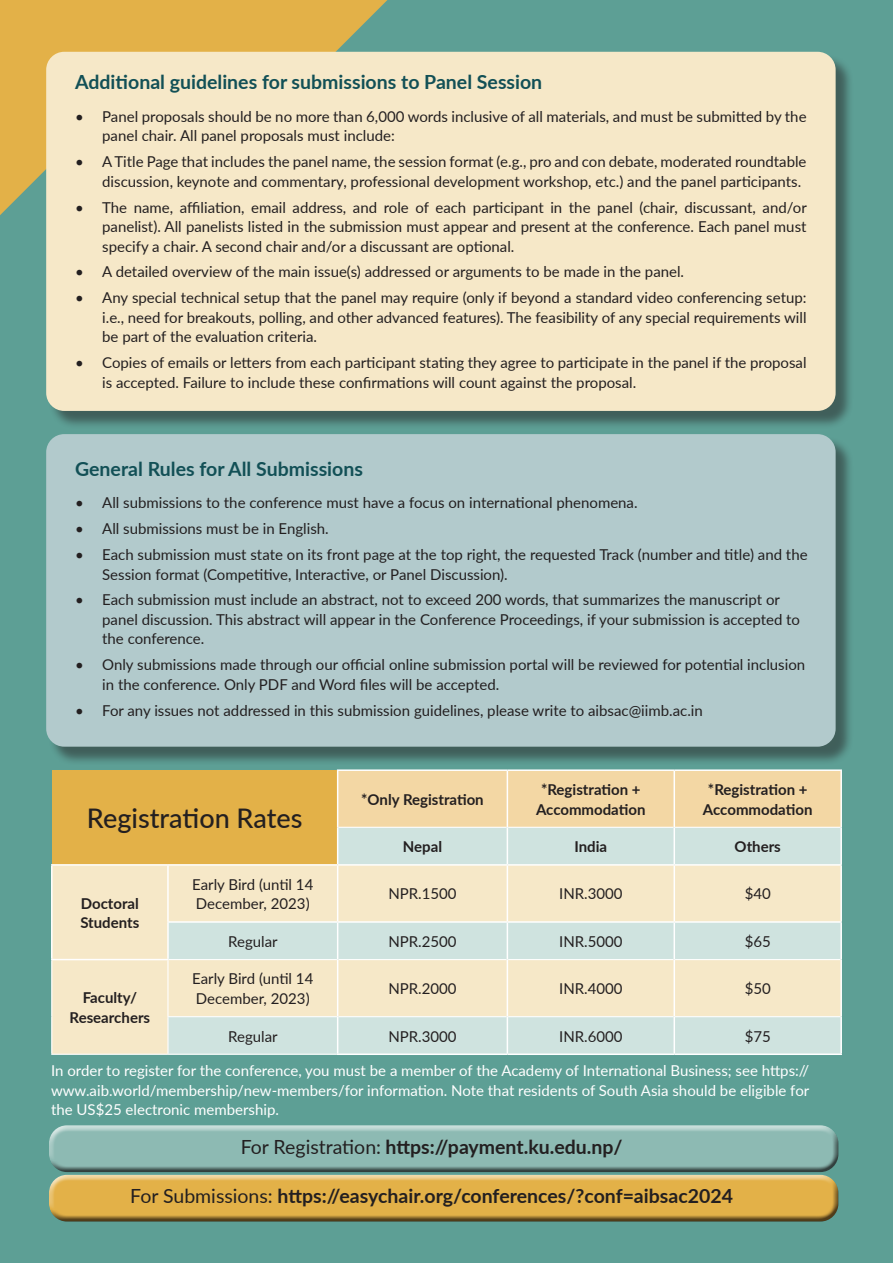
<style>
.page{position:relative;width:893px;height:1263px;background:#5d9f95}
.page>*{position:absolute;margin:0;border:0;box-sizing:border-box;transform-origin:0 0}
.t1{font:500 27px "Lato";color:#231f20}
.t2{font:700 19.5px "Lato";color:#231f20}
.t3{font:700 19.5px "Lato";color:#125056}
.t4{font:15px/19.5px "Lato";color:#231f20}
.t5{font:15px/19.6px "Lato";color:#fff;text-align:justify}
.t6{font:700 15px/19.5px "Lato";color:#231f20;text-align:center}
.s1{font-weight:400}
</style>
<div class="page">
<svg style="left:0;top:0;width:404px;height:215px;background:#d3af51"></svg>
<div style="left:48px;top:54px;width:806px;height:376px;background:#231f20;opacity:.5"></div>
<div style="left:46px;top:52px;width:790px;height:359px;background:#f6e8c8;border-radius:18px"></div>
<div style="left:48px;top:436px;width:806px;height:329px;background:#231f20;opacity:.5"></div>
<div style="left:46px;top:434px;width:790px;height:313px;background:#b2cacc;border-radius:18px"></div>
<div style="left:47px;top:1123px;width:792px;height:40px;background:#fff;opacity:.75"></div>
<div style="left:47px;top:1130px;width:792px;height:42px;background:#231f20;opacity:.75"></div>
<div style="left:47px;top:1172px;width:792px;height:40px;background:#fff;opacity:.75"></div>
<div style="left:47px;top:1180px;width:792px;height:42px;background:#231f20;opacity:.75"></div>
<div style="left:52px;top:770px;width:286px;height:95px;background:#e3b148"></div>
<svg style="left:338px;top:525px;width:516px;height:302px"></svg>
<div style="left:336px;top:827px;width:504px;height:37px;background:#cfe3df"></div>
<svg style="left:52px;top:866px;width:788px;height:188px;background:#e9e6cf"></svg>
<hr style="left:338px;top:827px;width:169px;height:1px;background:#fff">
<hr style="left:508px;top:827px;width:165px;height:1px;background:#fff">
<hr style="left:675px;top:827px;width:165px;height:1px;background:#fff">
<hr style="left:51px;top:960px;width:1px;height:57px;background:#fff">
<hr style="left:51px;top:1017px;width:1px;height:37px;background:#fff">
<hr style="left:51px;top:1054px;width:117px;height:1px;background:#fff">
<hr style="left:169px;top:959px;width:168px;height:1px;background:#fff">
<hr style="left:167px;top:960px;width:2px;height:56px;background:#fff">
<hr style="left:338px;top:959px;width:169px;height:1px;background:#fff">
<hr style="left:508px;top:959px;width:165px;height:1px;background:#fff">
<hr style="left:675px;top:959px;width:165px;height:1px;background:#fff">
<hr style="left:167px;top:1016px;width:170px;height:1px;background:#fff">
<hr style="left:167px;top:1017px;width:2px;height:37px;background:#fff">
<hr style="left:338px;top:1016px;width:169px;height:1px;background:#fff">
<hr style="left:508px;top:1016px;width:165px;height:1px;background:#fff">
<hr style="left:675px;top:1016px;width:165px;height:1px;background:#fff">
<hr style="left:168px;top:1054px;width:169px;height:1px;background:#fff">
<hr style="left:51px;top:864px;width:117px;height:2px;background:#fff">
<hr style="left:51px;top:866px;width:2px;height:56px;background:#fff">
<hr style="left:51px;top:922px;width:2px;height:37px;background:#fff">
<hr style="left:167px;top:923px;width:2px;height:36px;background:#fff">
<hr style="left:51px;top:959px;width:118px;height:1px;background:#fff">
<hr style="left:168px;top:864px;width:170px;height:2px;background:#fff">
<hr style="left:167px;top:866px;width:2px;height:55px;background:#fff">
<hr style="left:338px;top:864px;width:169px;height:2px;background:#fff">
<hr style="left:507px;top:864px;width:167px;height:2px;background:#fff">
<hr style="left:674px;top:864px;width:168px;height:2px;background:#fff">
<hr style="left:167px;top:921px;width:171px;height:2px;background:#fff">
<hr style="left:338px;top:921px;width:169px;height:2px;background:#fff">
<hr style="left:507px;top:921px;width:167px;height:2px;background:#fff">
<hr style="left:674px;top:921px;width:168px;height:2px;background:#fff">
<hr style="left:337px;top:769px;width:170px;height:2px;background:#fff">
<hr style="left:337px;top:771px;width:1px;height:56px;background:#fff">
<hr style="left:507px;top:769px;width:167px;height:2px;background:#fff">
<hr style="left:507px;top:771px;width:1px;height:56px;background:#fff">
<hr style="left:674px;top:769px;width:168px;height:2px;background:#fff">
<hr style="left:673px;top:771px;width:2px;height:56px;background:#fff">
<hr style="left:840px;top:771px;width:2px;height:56px;background:#fff">
<hr style="left:337px;top:827px;width:1px;height:37px;background:#fff">
<hr style="left:507px;top:827px;width:1px;height:37px;background:#fff">
<hr style="left:673px;top:827px;width:2px;height:37px;background:#fff">
<hr style="left:840px;top:827px;width:2px;height:37px;background:#fff">
<hr style="left:337px;top:866px;width:1px;height:55px;background:#fff">
<hr style="left:507px;top:866px;width:1px;height:55px;background:#fff">
<hr style="left:673px;top:866px;width:2px;height:55px;background:#fff">
<hr style="left:840px;top:866px;width:2px;height:55px;background:#fff">
<hr style="left:337px;top:923px;width:1px;height:36px;background:#fff">
<hr style="left:507px;top:923px;width:1px;height:36px;background:#fff">
<hr style="left:673px;top:923px;width:2px;height:36px;background:#fff">
<hr style="left:840px;top:923px;width:2px;height:36px;background:#fff">
<hr style="left:337px;top:959px;width:1px;height:58px;background:#fff">
<hr style="left:507px;top:959px;width:1px;height:58px;background:#fff">
<hr style="left:673px;top:959px;width:2px;height:58px;background:#fff">
<hr style="left:840px;top:959px;width:2px;height:58px;background:#fff">
<hr style="left:337px;top:1017px;width:1px;height:36px;background:#fff">
<hr style="left:507px;top:1017px;width:1px;height:36px;background:#fff">
<hr style="left:673px;top:1017px;width:2px;height:36px;background:#fff">
<hr style="left:840px;top:1017px;width:2px;height:36px;background:#fff">
<hr style="left:337px;top:1053px;width:170px;height:2px;background:#fff">
<hr style="left:507px;top:1053px;width:167px;height:2px;background:#fff">
<hr style="left:674px;top:1053px;width:168px;height:2px;background:#fff">
<h2 class="t3" style="left:75px;top:68px;width:469px">Additional guidelines for submissions to Panel Session</h2>
<p class="t4" style="left:102px;top:106px;width:706px;text-indent:-27px">• Panel proposals should be no more than 6,000 words inclusive of all materials, and must be submitted by the panel chair. All panel proposals must include:</p>
<p class="t4" style="left:102px;top:151px;width:706px;text-indent:-27px">• A Title Page that includes the panel name, the session format (e.g., pro and con debate, moderated roundtable discussion, keynote and commentary, professional development workshop, etc.) and the panel participants.</p>
<p class="t4" style="left:102px;top:197px;width:706px;text-align:justify;text-indent:-27px">• The name, affiliation, email address, and role of each participant in the panel (chair, discussant, and/or panelist). All panelists listed in the submission must appear and present at the conference. Each panel must specify a chair. A second chair and/or a discussant are optional.</p>
<p class="t4" style="left:75px;top:262px;width:610px">• A detailed overview of the main issue(s) addressed or arguments to be made in the panel.</p>
<p class="t4" style="left:102px;top:287px;width:706px;text-align:justify;text-indent:-27px">• Any special technical setup that the panel may require (only if beyond a standard video conferencing setup: i.e., need for breakouts, polling, and other advanced features). The feasibility of any special requirements will be part of the evaluation criteria.</p>
<p class="t4" style="left:102px;top:352px;width:706px;text-indent:-27px">• Copies of emails or letters from each participant stating they agree to participate in the panel if the proposal is accepted. Failure to include these confirmations will count against the proposal.</p>
<h2 class="t3" style="left:75px;top:454px;width:289px">General Rules for All Submissions</h2>
<p class="t4" style="left:75px;top:492px;width:564px">• All submissions to the conference must have a focus on international phenomena.</p>
<p class="t4" style="left:75px;top:518px;width:255px">• All submissions must be in English.</p>
<p class="t4" style="left:102px;top:544px;width:707px;text-indent:-27px">• Each submission must state on its front page at the top right, the requested Track (number and title) and the<br>Session format (Competitive, Interactive, or Panel Discussion).</p>
<p class="t4" style="left:102px;top:589px;width:699px;text-indent:-27px">• Each submission must include an abstract, not to exceed 200 words, that summarizes the manuscript or panel discussion. This abstract will appear in the Conference Proceedings, if your submission is accepted to the conference.</p>
<p class="t4" style="left:102px;top:654px;width:704px;text-indent:-27px">• Only submissions made through our official online submission portal will be reviewed for potential inclusion in the conference. Only PDF and Word files will be accepted.</p>
<p class="t4" style="left:75px;top:700px;width:629px">• For any issues not addressed in this submission guidelines, please write to aibsac@iimb.ac.in</p>
<h1 class="t1" style="left:87px;top:799px;width:217px">Registration Rates</h1>
<p class="t6" style="left:361px;top:789px;width:124px">*Only Registration</p>
<p class="t6" style="left:536px;top:779px;width:111px">*Registration +<br>Accommodation</p>
<p class="t6" style="left:703px;top:779px;width:111px">*Registration +<br>Accommodation</p>
<p class="t6" style="left:403px;top:836px;width:41px">Nepal</p>
<p class="t6" style="left:574px;top:836px;width:34px">India</p>
<p class="t6" style="left:735px;top:836px;width:48px">Others</p>
<p class="t6" style="left:80px;top:893px;width:60px;text-align:left">Doctoral<br>Students</p>
<p class="t4" style="left:192px;top:874px;width:123px">Early Bird (until 14<br>December, 2023)</p>
<p class="t4" style="left:388px;top:884px;width:70px">NPR.1500</p>
<p class="t4" style="left:559px;top:884px;width:65px">INR.3000</p>
<p class="t4" style="left:745px;top:884px;width:28px">$40</p>
<p class="t4" style="left:228px;top:931px;width:51px">Regular</p>
<p class="t4" style="left:388px;top:931px;width:70px">NPR.2500</p>
<p class="t4" style="left:559px;top:931px;width:65px">INR.5000</p>
<p class="t4" style="left:745px;top:931px;width:28px">$65</p>
<p class="t4" style="left:192px;top:968px;width:123px">Early Bird (until 14<br>December, 2023)</p>
<p class="t4" style="left:388px;top:978px;width:70px">NPR.2000</p>
<p class="t4" style="left:559px;top:978px;width:65px">INR.4000</p>
<p class="t4" style="left:745px;top:978px;width:28px">$50</p>
<p class="t4" style="left:228px;top:1026px;width:51px">Regular</p>
<p class="t4" style="left:388px;top:1026px;width:70px">NPR.3000</p>
<p class="t4" style="left:559px;top:1026px;width:65px">INR.6000</p>
<p class="t4" style="left:745px;top:1026px;width:28px">$75</p>
<p class="t5" style="left:51px;top:1060px;width:760px">In order to register for the conference, you must be a member of the Academy of International Business; see https:// www.aib.world/membership/new-members/for information. Note that residents of South Asia should be eligible for the US$25 electronic membership.</p>
<h2 class="t2" style="left:241px;top:1132px;width:383px"><span class="s1">For Registration:</span> https://payment.ku.edu.np/</h2>
<h2 class="t2" style="left:130px;top:1181px;width:604px"><span class="s1">For Submissions:</span> https://easychair.org/conferences/?conf=aibsac2024</h2>
<p class="t6" style="left:70px;top:987px;width:82px">Faculty/<br>Researchers</p>
</div>
